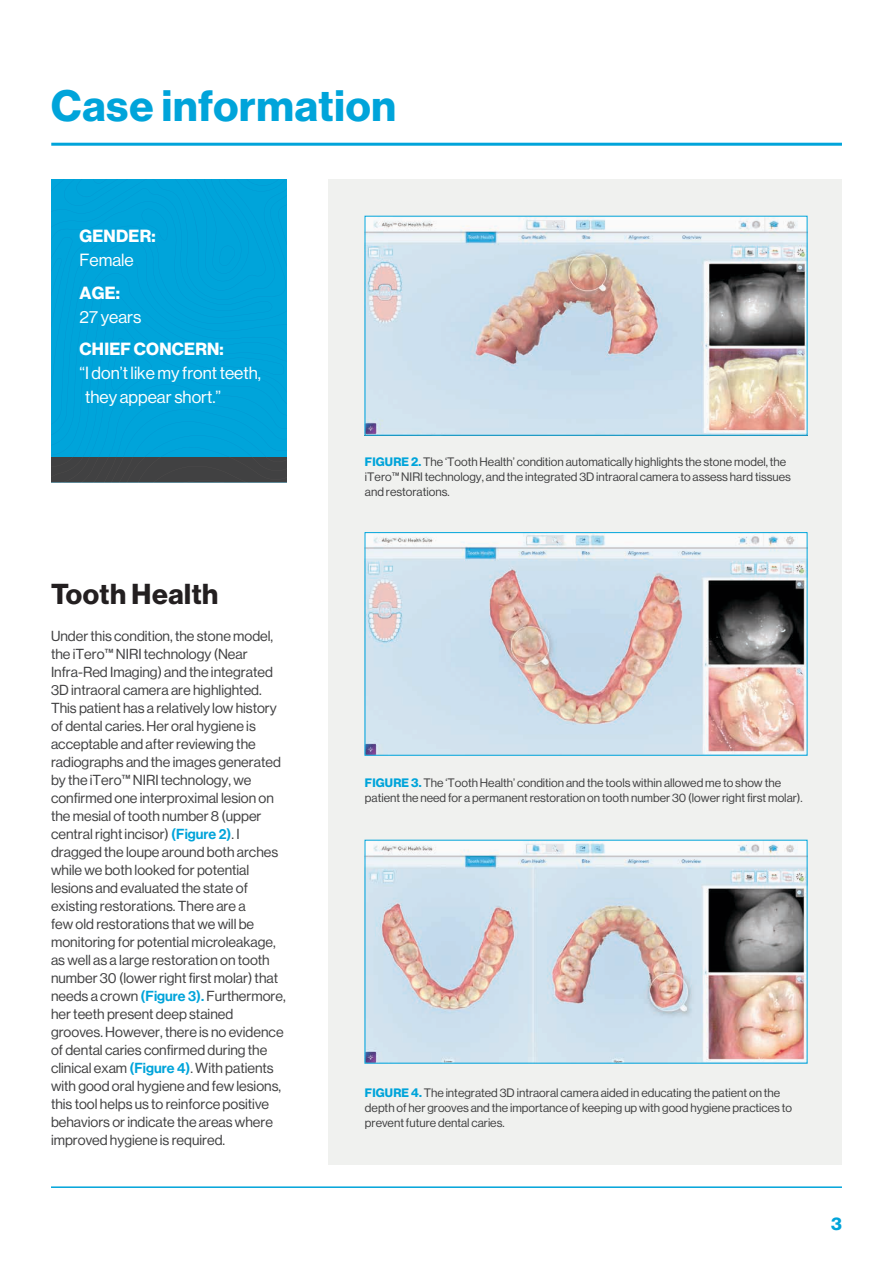
<style>
.page{position:relative;width:893px;height:1263px;background:#fff}
.page>*{position:absolute;margin:0;border:0;box-sizing:border-box;transform-origin:0 0}
.t1{font:43.05px "N Haas Grotesk DS Pro 75 Bd";letter-spacing:.02em;color:#00a4da}
.t2{font:28.2px "N Haas Grotesk DS Pro 75 Bd";letter-spacing:.02em;color:#231f20}
.t3{font:18px "N Haas Grotesk DS Pro 75 Bd";color:#00a4da}
.t4{font:17.25px/24px "N Haas Grotesk DS Pro 55 Rg";color:#fff}
.t5{font:17.25px "N Haas Grotesk DS Pro 75 Bd";letter-spacing:.015em;color:#fff}
.t6{font:14.25px/18px "N Haas Grotesk DS Pro 55 Rg";color:#414142}
.t7{font:12px/15px "N Haas Grotesk DS Pro 55 Rg";color:#414142}
.s1{font-family:"N Haas Grotesk DS Pro 65 Md";color:#00a4da}
.s2{font-family:"N Haas Grotesk DS Pro 75 Bd";color:#00a4da}
</style>
<div class="page">
<hr style="left:51px;top:1186px;width:791px;height:2px;background:#00a4da">
<div style="left:329px;top:180px;width:513px;height:985px;background:#f0f1ef"></div>
<div style="left:51px;top:180px;width:235px;height:302px;background:#00a4da"></div>
<div style="left:51px;top:457px;width:235px;height:25px;background:#414142"></div>
<hr style="left:51px;top:143px;width:791px;height:3px;background:#00a4da">
<img style="left:367px;top:218px;width:438px;height:216px">
<div style="left:365px;top:216px;width:442px;height:220px;border:1px solid #00a4da"></div>
<img style="left:367px;top:534px;width:438px;height:220px">
<div style="left:365px;top:532px;width:442px;height:224px;border:1px solid #00a4da"></div>
<img style="left:367px;top:842px;width:438px;height:219px">
<h1 class="t1" style="left:51px;top:81px;width:346px">Case information</h1>
<p class="t5" style="left:80px;top:226px;width:78px">GENDER:</p>
<p class="t4" style="left:80px;top:248px;width:56px">Female</p>
<p class="t5" style="left:80px;top:283px;width:42px">AGE:</p>
<p class="t4" style="left:80px;top:305px;width:63px">27 years</p>
<p class="t5" style="left:80px;top:339px;width:146px">CHIEF CONCERN:</p>
<p class="t4" style="left:85px;top:361px;width:178px;text-indent:-6px">“I don’t like my front teeth, they appear short.”</p>
<h2 class="t2" style="left:51px;top:578px;width:169px">Tooth Health</h2>
<p class="t6" style="left:51px;top:627px;width:236px">Under this condition, the stone model, the iTero™ NIRI technology (Near Infra-Red Imaging) and the integrated 3D intraoral camera are highlighted.<br>This patient has a relatively low history of dental caries. Her oral hygiene is acceptable and after reviewing the radiographs and the images generated by the iTero™ NIRI technology, we confirmed one interproximal lesion on the mesial of tooth number 8 (upper central right incisor) <span class="s1">(Figure 2)</span>. I dragged the loupe around both arches while we both looked for potential lesions and evaluated the state of existing restorations. There are a<br>few old restorations that we will be monitoring for potential microleakage, as well as a large restoration on tooth number 30 (lower right first molar) that needs a crown <span class="s1">(Figure 3).</span> Furthermore, her teeth present deep stained grooves. However, there is no evidence of dental caries confirmed during the clinical exam <span class="s1">(Figure 4)</span>. With patients with good oral hygiene and few lesions, this tool helps us to reinforce positive behaviors or indicate the areas where improved hygiene is required.</p>
<p class="t7" style="left:365px;top:455px;width:427px"><span class="s2">FIGURE 2.</span> The ‘Tooth Health’ condition automatically highlights the stone model, the iTero™ NIRI technology, and the integrated 3D intraoral camera to assess hard tissues and restorations.</p>
<p class="t7" style="left:365px;top:776px;width:439px"><span class="s2">FIGURE 3.</span> The ‘Tooth Health’ condition and the tools within allowed me to show the patient the need for a permanent restoration on tooth number 30 (lower right first molar).</p>
<p class="t7" style="left:365px;top:1086px;width:429px"><span class="s2">FIGURE 4.</span> The integrated 3D intraoral camera aided in educating the patient on the depth of her grooves and the importance of keeping up with good hygiene practices to prevent future dental caries.</p>
<p class="t3" style="left:831px;top:1213px;width:12px">3</p>
</div>
